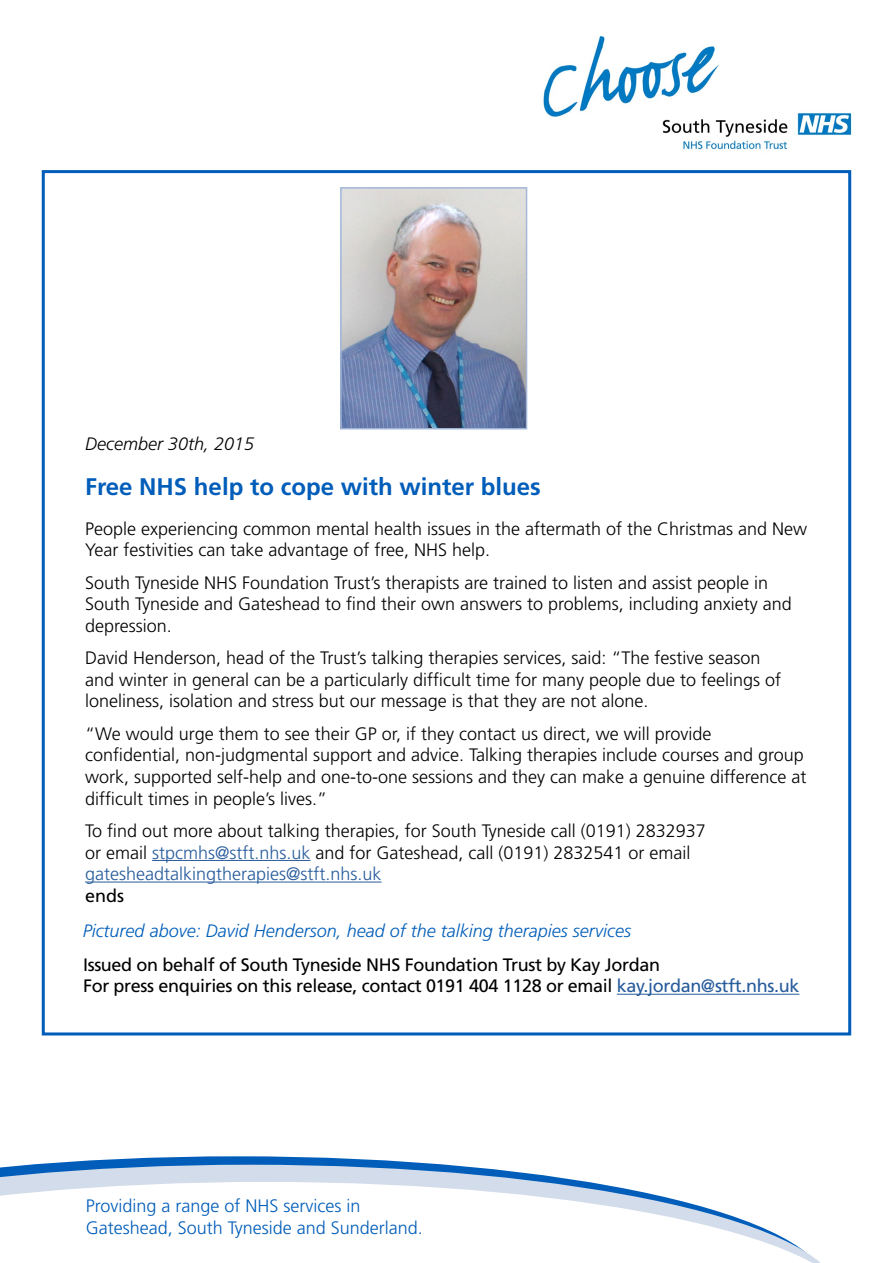
<style>
.page{position:relative;width:893px;height:1263px;background:#fff}
.page>*{position:absolute;margin:0;border:0;box-sizing:border-box;transform-origin:0 0}
.t1{font:700 24px "Frutiger";color:#005db9}
.t2{font:300 18px/21.6px "Frutiger";color:#000}
.t3{font:18px/21.6px "Frutiger";letter-spacing:-.02em;color:#000}
.t4{font:300 18px/21.6px "Frutiger";color:#005db9}
.t5{font:italic 300 18px "Frutiger";color:#005db9}
.t6{font:italic 300 18px "Frutiger";color:#000}
.s1{color:#275b9b}
</style>
<div class="page">
<svg style="left:27px;top:1156px;width:421px;height:9px;fill:#005db9"></svg>
<svg style="left:0;top:1165px;width:588px;height:17px;background:#a9c3e2"></svg>
<svg style="left:0;top:1182px;width:821px;height:81px"></svg>
<img style="left:543px;top:36px;width:309px;height:114px">
<div style="left:42px;top:170px;width:809px;height:865px;background:#fff;border:3px solid #005db9"></div>
<hr style="left:152px;top:860px;width:158px;height:1px;background:#275b9b">
<hr style="left:85px;top:881px;width:296px;height:1px;background:#275b9b">
<img style="left:342px;top:189px;width:183px;height:238px">
<div style="left:340px;top:187px;width:187px;height:242px;border:1px solid #a2b7d9"></div>
<hr style="left:617px;top:994px;width:182px;height:1px;background:#275b9b">
<p class="t6" style="left:85px;top:433px;width:171px">December 30th, 2015</p>
<h1 class="t1" style="left:85px;top:472px;width:457px">Free NHS help to cope with winter blues</h1>
<p class="t2" style="left:85px;top:517px;width:724px">People experiencing common mental health issues in the aftermath of the Christmas and New<br>Year festivities can take advantage of free, NHS help.</p>
<p class="t2" style="left:85px;top:571px;width:708px">South Tyneside NHS Foundation Trust’s therapists are trained to listen and assist people in<br>South Tyneside and Gateshead to find their own answers to problems, including anxiety and depression.</p>
<p class="t2" style="left:85px;top:647px;width:698px">David Henderson, head of the Trust’s talking therapies services, said: “The festive season and winter in general can be a particularly difficult time for many people due to feelings of loneliness, isolation and stress but our message is that they are not alone.</p>
<p class="t2" style="left:85px;top:723px;width:723px">“We would urge them to see their GP or, if they contact us direct, we will provide confidential, non-judgmental support and advice. Talking therapies include courses and group work, supported self-help and one-to-one sessions and they can make a genuine difference at difficult times in people’s lives.”</p>
<p class="t2" style="left:85px;top:820px;width:622px">To find out more about talking therapies, for South Tyneside call (0191) 2832937 or email <span class="s1">stpcmhs@stft.nhs.uk</span> and for Gateshead, call (0191) 2832541 or email <span class="s1">gatesheadtalkingtherapies@stft.nhs.uk</span></p>
<p class="t3" style="left:85px;top:885px;width:41px">ends</p>
<p class="t5" style="left:83px;top:920px;width:550px">Pictured above: David Henderson, head of the talking therapies services</p>
<p class="t3" style="left:83px;top:953px;width:718px">Issued on behalf of South Tyneside NHS Foundation Trust by Kay Jordan<br>For press enquiries on this release, contact 0191 404 1128 or email <span class="s1">kay.jordan@stft.nhs.uk</span></p>
<p class="t4" style="left:86px;top:1195px;width:339px">Providing a range of NHS services in<br>Gateshead, South Tyneside and Sunderland.</p>
</div>
